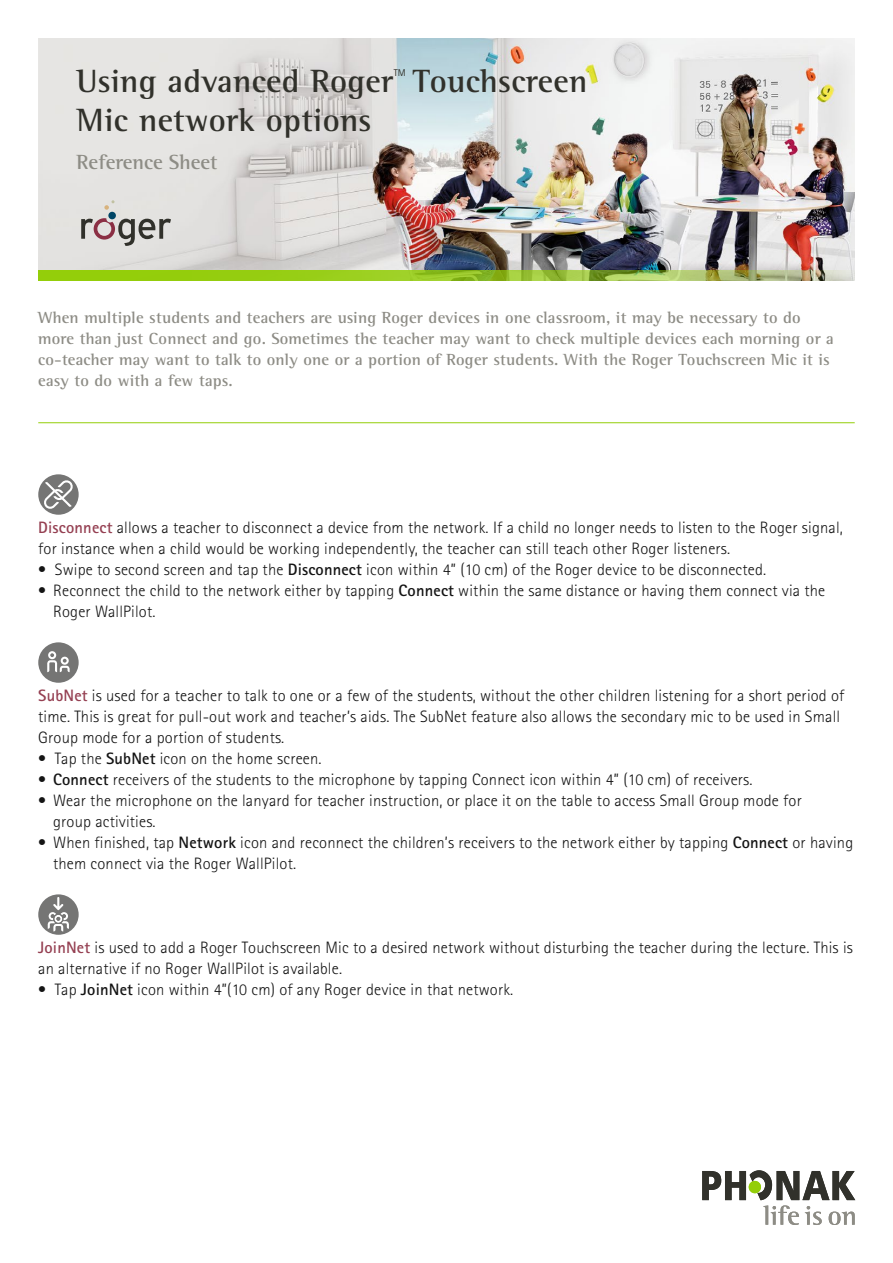
<style>
.page{position:relative;width:893px;height:1263px;background:#fff}
.page>*{position:absolute;margin:0;border:0;box-sizing:border-box;transform-origin:0 0}
.t1{font:700 33px "Rotis Semi Serif Pro";letter-spacing:.01em;color:#31312b}
.t2{font:700 21px "Rotis Semi Serif Pro";color:#8d8c85}
.t3{font:300 16.5px/21px "Rotis Sans Serif Pro";letter-spacing:.01em;color:#141414}
.t4{font:700 16.5px/21px "Rotis Semi Serif Pro";letter-spacing:.01em;color:#8d8c85}
.t5{font:9.9px "Rotis Sans Serif Pro";color:#31312b}
.s1{font-weight:700;color:#954052}
.s2{font-weight:700}
</style>
<div class="page">
<svg style="left:702px;top:1170px;width:153px;height:55px"></svg>
<img style="left:38px;top:38px;width:817px;height:232px">
<svg style="left:81px;top:218px;width:90px;height:28px;background:#afa7a6"></svg>
<div style="left:108px;top:212px;width:8px;height:7px;background:#004666;border-radius:50%"></div>
<svg style="left:104px;top:200px;width:11px;height:10px"></svg>
<img style="left:38px;top:270px;width:817px;height:11px">
<div style="left:38px;top:474px;width:41px;height:41px;background:#757574;border-radius:50%"></div>
<svg style="left:43px;top:480px;width:30px;height:29px"></svg>
<div style="left:38px;top:642px;width:41px;height:41px;background:#757574;border-radius:50%"></div>
<svg style="left:47px;top:653px;width:23px;height:19px"></svg>
<div style="left:38px;top:894px;width:41px;height:41px;background:#757574;border-radius:50%"></div>
<svg style="left:48px;top:897px;width:21px;height:34px"></svg>
<hr style="left:38px;top:422px;width:817px;height:1px;background:#94ce0a">
<h1 class="t1" style="left:77px;top:60px;width:318px">Using advanced Roger</h1>
<p class="t5" style="left:394px;top:67px;width:14px">TM</p>
<h1 class="t1" style="left:413px;top:60px;width:176px">Touchscreen</h1>
<h1 class="t1" style="left:77px;top:100px;width:297px">Mic network options</h1>
<p class="t2" style="left:77px;top:149px;width:142px">Reference Sheet</p>
<p class="t4" style="left:38px;top:307px;width:797px">When multiple students and teachers are using Roger devices in one classroom, it may be necessary to do more than just Connect and go. Sometimes the teacher may want to check multiple devices each morning or a co-teacher may want to talk to only one or a portion of Roger students. With the Roger Touchscreen Mic it is easy to do with a few taps.</p>
<p class="t3" style="left:38px;top:517px;width:806px"><span class="s1">Disconnect</span> allows a teacher to disconnect a device from the network. If a child no longer needs to listen to the Roger signal, for instance when a child would be working independently, the teacher can still teach other Roger listeners.</p>
<p class="t3" style="left:38px;top:559px;width:729px">• Swipe to second screen and tap the <span class="s2">Disconnect</span> icon within 4” (10 cm) of the Roger device to be disconnected.</p>
<p class="t3" style="left:53px;top:580px;width:774px;text-indent:-15px">• Reconnect the child to the network either by tapping <span class="s2">Connect</span> within the same distance or having them connect via the<br>Roger WallPilot.</p>
<p class="t3" style="left:38px;top:685px;width:808px"><span class="s1">SubNet</span> is used for a teacher to talk to one or a few of the students, without the other children listening for a short period of time. This is great for pull-out work and teacher’s aids. The SubNet feature also allows the secondary mic to be used in Small<br>Group mode for a portion of students.</p>
<p class="t3" style="left:38px;top:748px;width:285px">• Tap the <span class="s2">SubNet</span> icon on the home screen.</p>
<p class="t3" style="left:38px;top:769px;width:716px">• <span class="s2">Connect</span> receivers of the students to the microphone by tapping Connect icon within 4” (10 cm) of receivers.</p>
<p class="t3" style="left:53px;top:790px;width:750px;text-indent:-15px">• Wear the microphone on the lanyard for teacher instruction, or place it on the table to access Small Group mode for group activities.</p>
<p class="t3" style="left:53px;top:832px;width:802px;text-indent:-15px">• When finished, tap <span class="s2">Network</span> icon and reconnect the children’s receivers to the network either by tapping <span class="s2">Connect</span> or having them connect via the Roger WallPilot.</p>
<p class="t3" style="left:38px;top:937px;width:816px"><span class="s1">JoinNet</span> is used to add a Roger Touchscreen Mic to a desired network without disturbing the teacher during the lecture. This is an alternative if no Roger WallPilot is available.</p>
<p class="t3" style="left:38px;top:979px;width:477px">• Tap <span class="s2">JoinNet</span> icon within 4”(10 cm) of any Roger device in that network.</p>
</div>
